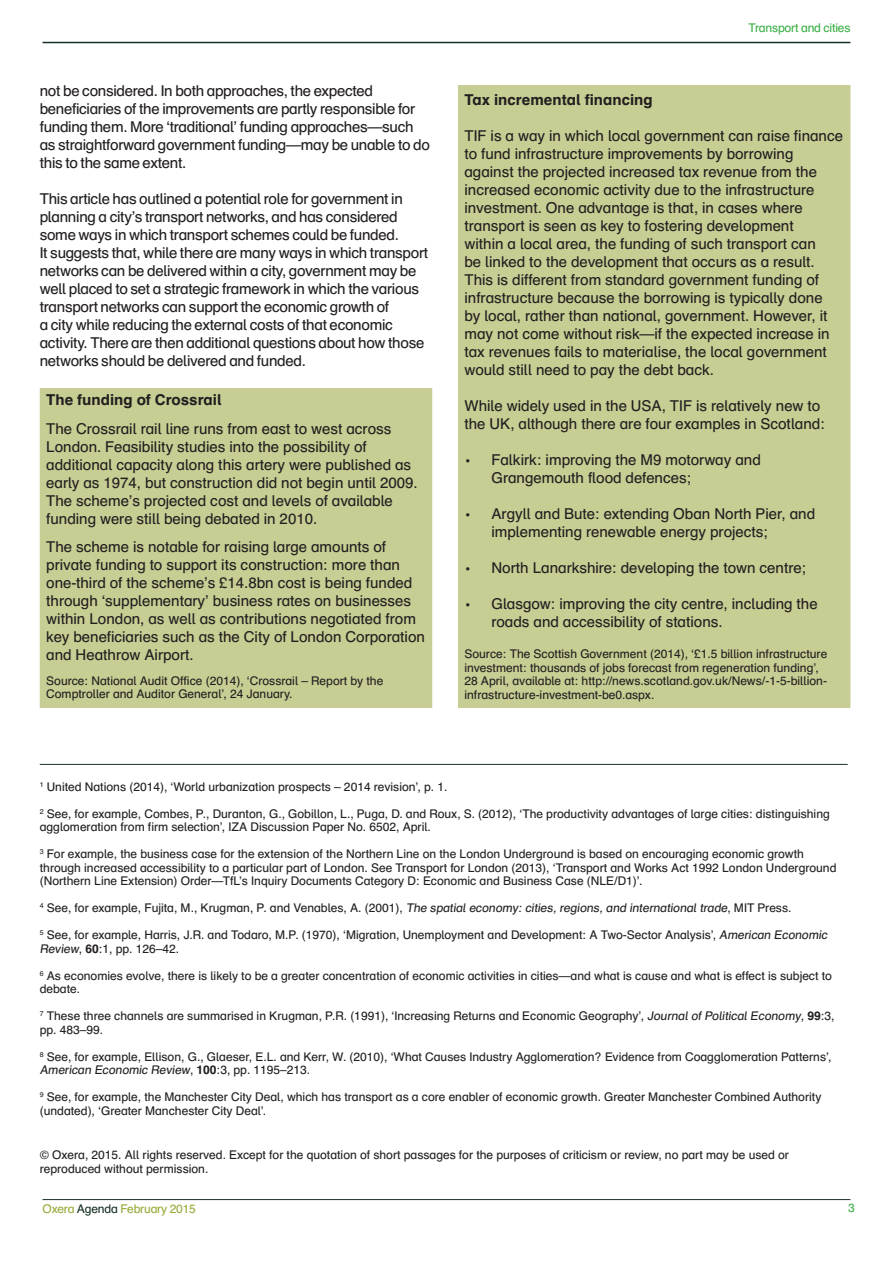
<style>
.page{position:relative;width:893px;height:1263px;background:#fff}
.page>*{position:absolute;margin:0;border:0;box-sizing:border-box;transform-origin:0 0}
.t1{font:15px/18px "Schulbuch Nord OT";color:#231f20}
.t2{font:15px/18px "Schulbuch Nord OT";letter-spacing:-.02em;color:#231f20}
.t3{font:700 15px "Schulbuch Nord OT";color:#231f20}
.t4{font:12px/13.5px "Schulbuch Nord OT";color:#231f20}
.t5{font:12px "Schulbuch Nord OT";letter-spacing:-.015em;color:#99aa39}
.t6{font:12px "Schulbuch Nord OT";letter-spacing:-.015em;color:#3caf46}
.s1{font-weight:700}
.s2{color:#193225}
</style>
<div class="page">
<hr style="left:43px;top:1199px;width:807px;height:1px;background:#193225">
<hr style="left:43px;top:42px;width:807px;height:1px;background:#193225">
<div style="left:40px;top:388px;width:392px;height:320px;background:#c8cd93"></div>
<div style="left:458px;top:85px;width:392px;height:623px;background:#c8cd93"></div>
<hr style="left:40px;top:764px;width:808px;height:1px;background:#193225">
<p class="t2" style="left:40px;top:82px;width:392px">not be considered. In both approaches, the expected beneficiaries of the improvements are partly responsible for funding them. More ‘traditional’ funding approaches—such as straightforward government funding—may be unable to do this to the same extent.</p>
<p class="t2" style="left:40px;top:190px;width:365px">This article has outlined a potential role for government in planning a city’s transport networks, and has considered some ways in which transport schemes could be funded.</p>
<p class="t2" style="left:40px;top:244px;width:390px">It suggests that, while there are many ways in which transport networks can be delivered within a city, government may be well placed to set a strategic framework in which the various transport networks can support the economic growth of<br>a city while reducing the external costs of that economic activity. There are then additional questions about how those networks should be delivered and funded.</p>
<p class="t3" style="left:46px;top:390px;width:177px">The funding of Crossrail</p>
<p class="t1" style="left:46px;top:420px;width:373px">The Crossrail rail line runs from east to west across London. Feasibility studies into the possibility of additional capacity along this artery were published as early as 1974, but construction did not begin until 2009.<br>The scheme’s projected cost and levels of available funding were still being debated in 2010.</p>
<p class="t1" style="left:46px;top:538px;width:380px">The scheme is notable for raising large amounts of private funding to support its construction: more than one-third of the scheme’s £14.8bn cost is being funded through ‘supplementary’ business rates on businesses within London, as well as contributions negotiated from key beneficiaries such as the City of London Corporation and Heathrow Airport.</p>
<p class="t4" style="left:46px;top:674px;width:339px">Source: National Audit Office (2014), ‘Crossrail – Report by the<br>Comptroller and Auditor General’, 24 January.</p>
<p class="t6" style="left:748px;top:20px;width:103px">Transport and cities</p>
<p class="t3" style="left:464px;top:90px;width:190px">Tax incremental financing</p>
<p class="t1" style="left:464px;top:127px;width:380px">TIF is a way in which local government can raise finance to fund infrastructure improvements by borrowing against the projected increased tax revenue from the increased economic activity due to the infrastructure investment. One advantage is that, in cases where transport is seen as key to fostering development<br>within a local area, the funding of such transport can<br>be linked to the development that occurs as a result.<br>This is different from standard government funding of infrastructure because the borrowing is typically done<br>by local, rather than national, government. However, it may not come without risk—if the expected increase in tax revenues fails to materialise, the local government would still need to pay the debt back.</p>
<p class="t1" style="left:464px;top:397px;width:362px">While widely used in the USA, TIF is relatively new to the UK, although there are four examples in Scotland:</p>
<p class="t1" style="left:491px;top:451px;width:271px;text-indent:-27px">• Falkirk: improving the M9 motorway and<br>Grangemouth flood defences;</p>
<p class="t1" style="left:491px;top:505px;width:325px;text-indent:-27px">• Argyll and Bute: extending Oban North Pier, and implementing renewable energy projects;</p>
<p class="t1" style="left:464px;top:559px;width:343px">• North Lanarkshire: developing the town centre;</p>
<p class="t1" style="left:491px;top:595px;width:328px;text-indent:-27px">• Glasgow: improving the city centre, including the roads and accessibility of stations.</p>
<p class="t4" style="left:464px;top:647px;width:364px">Source: The Scottish Government (2014), ‘£1.5 billion infrastructure investment: thousands of jobs forecast from regeneration funding’, 28 April, available at: http://news.scotland.gov.uk/News/-1-5-billion&shy;infrastructure-investment-be0.aspx.</p>
<p class="t4" style="left:40px;top:780px;width:409px"><sup>1</sup> United Nations (2014), ‘World urbanization prospects – 2014 revision’, p. 1.</p>
<p class="t4" style="left:40px;top:807px;width:792px"><sup>2</sup> See, for example, Combes, P., Duranton, G., Gobillon, L., Puga, D. and Roux, S. (2012), ‘The productivity advantages of large cities: distinguishing agglomeration from firm selection’, IZA Discussion Paper No. 6502, April.</p>
<p class="t4" style="left:40px;top:847px;width:798px"><sup>3</sup> For example, the business case for the extension of the Northern Line on the London Underground is based on encouraging economic growth through increased accessibility to a particular part of London. See Transport for London (2013), ‘Transport and Works Act 1992 London Underground (Northern Line Extension) Order—TfL’s Inquiry Documents Category D: Economic and Business Case (NLE/D1)’.</p>
<p class="t4" style="left:40px;top:901px;width:753px"><sup>4</sup> See, for example, Fujita, M., Krugman, P. and Venables, A. (2001), The spatial economy: cities, regions, and international trade, MIT Press.</p>
<p class="t4" style="left:40px;top:928px;width:791px"><sup>5</sup> See, for example, Harris, J.R. and Todaro, M.P. (1970), ‘Migration, Unemployment and Development: A Two-Sector Analysis’, American Economic<br>Review, <span class="s1">60</span>:1, pp. 126–42.</p>
<p class="t4" style="left:40px;top:969px;width:794px"><sup>6</sup> As economies evolve, there is likely to be a greater concentration of economic activities in cities—and what is cause and what is effect is subject to debate.</p>
<p class="t4" style="left:40px;top:1009px;width:796px"><sup>7</sup> These three channels are summarised in Krugman, P.R. (1991), ‘Increasing Returns and Economic Geography’, Journal of Political Economy, <span class="s1">99</span>:3, pp. 483–99.</p>
<p class="t4" style="left:40px;top:1050px;width:793px"><sup>8</sup> See, for example, Ellison, G., Glaeser, E.L. and Kerr, W. (2010), ‘What Causes Industry Agglomeration? Evidence from Coagglomeration Patterns’,<br>American Economic Review, <span class="s1">1 0 0</span> : 3 , p p . 1 1 9 5–2 1 3 .</p>
<p class="t4" style="left:40px;top:1090px;width:783px"><sup>9</sup> See, for example, the Manchester City Deal, which has transport as a core enabler of economic growth. Greater Manchester Combined Authority (undated), ‘Greater Manchester City Deal’.</p>
<p class="t4" style="left:40px;top:1148px;width:751px">© Oxera, 2015. All rights reserved. Except for the quotation of short passages for the purposes of criticism or review, no part may be used or reproduced without permission.</p>
<p class="t5" style="left:43px;top:1201px;width:155px">Oxera <span class="s2">Agenda</span> February 2015</p>
<p class="t6" style="left:848px;top:1200px;width:8px">3</p>
</div>
